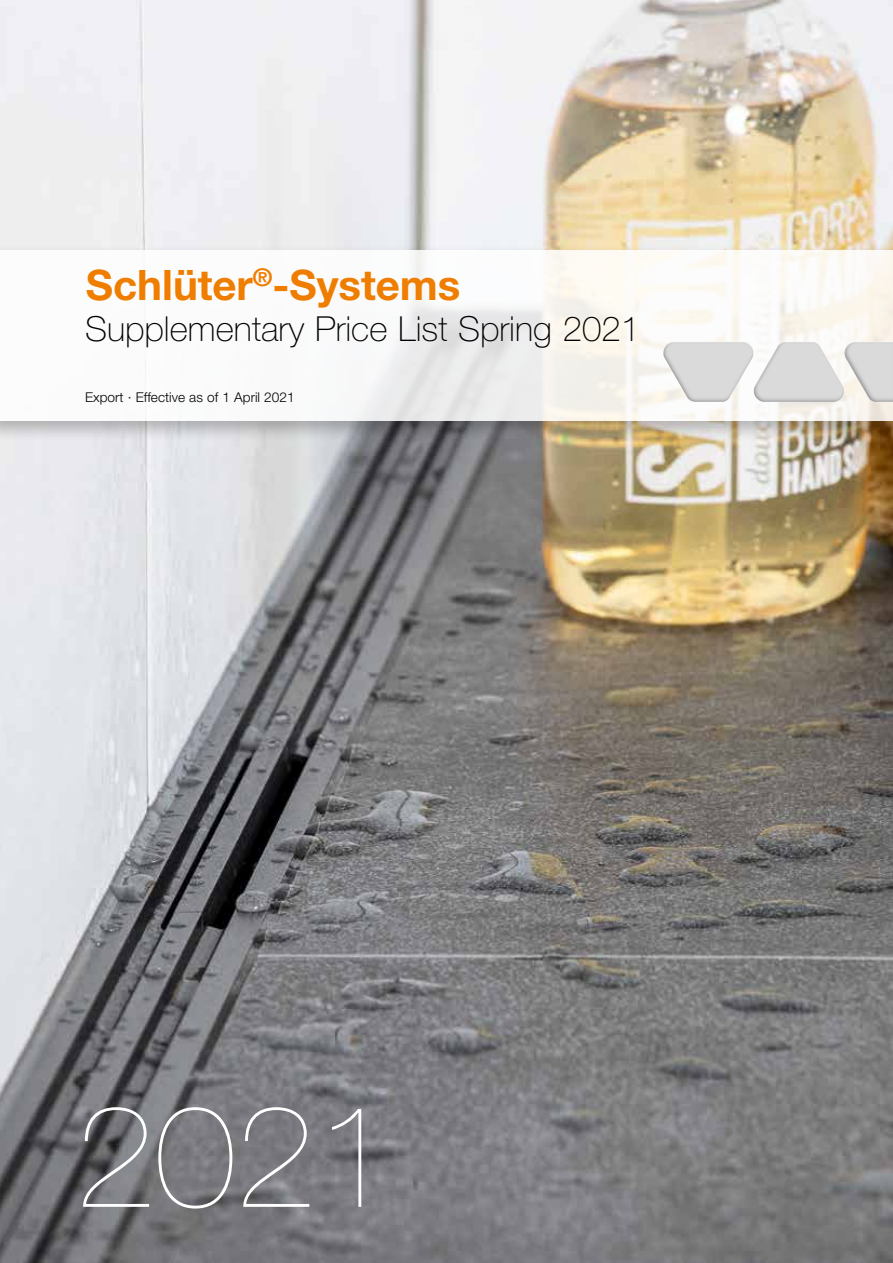
<style>
.page{position:relative;width:893px;height:1263px;background:#fff}
.page>*{position:absolute;margin:0;border:0;box-sizing:border-box;transform-origin:0 0}
.t1{font:200 144px "Helvetica Neue LT Pro";color:#fff}
.t2{font:700 42px "Helvetica Neue LTW1 G";color:#ef7d00}
.t3{font:100 34.5px "Helvetica Neue LT Pro";color:#000}
.t4{font:300 13.5px "Helvetica Neue LTW1 G";color:#000}
</style>
<div class="page">
<img style="left:0;top:0;width:893px;height:1263px">
<div style="left:0;top:244px;width:893px;height:199px;background:#000;opacity:.3"></div>
<svg style="left:0;top:251px;width:893px;height:170px"></svg>
<img style="left:663px;top:342px;width:230px;height:60px">
<p class="t2" style="left:86px;top:259px;width:376px">Schlüter<sup>®</sup>-Systems</p>
<p class="t3" style="left:85px;top:309px;width:557px">Supplementary Price List Spring 2021</p>
<p class="t4" style="left:85px;top:389px;width:211px">Export · Effective as of 1 April 2021</p>
<h1 class="t1" style="left:75px;top:1073px;width:322px">2021</h1>
</div>
